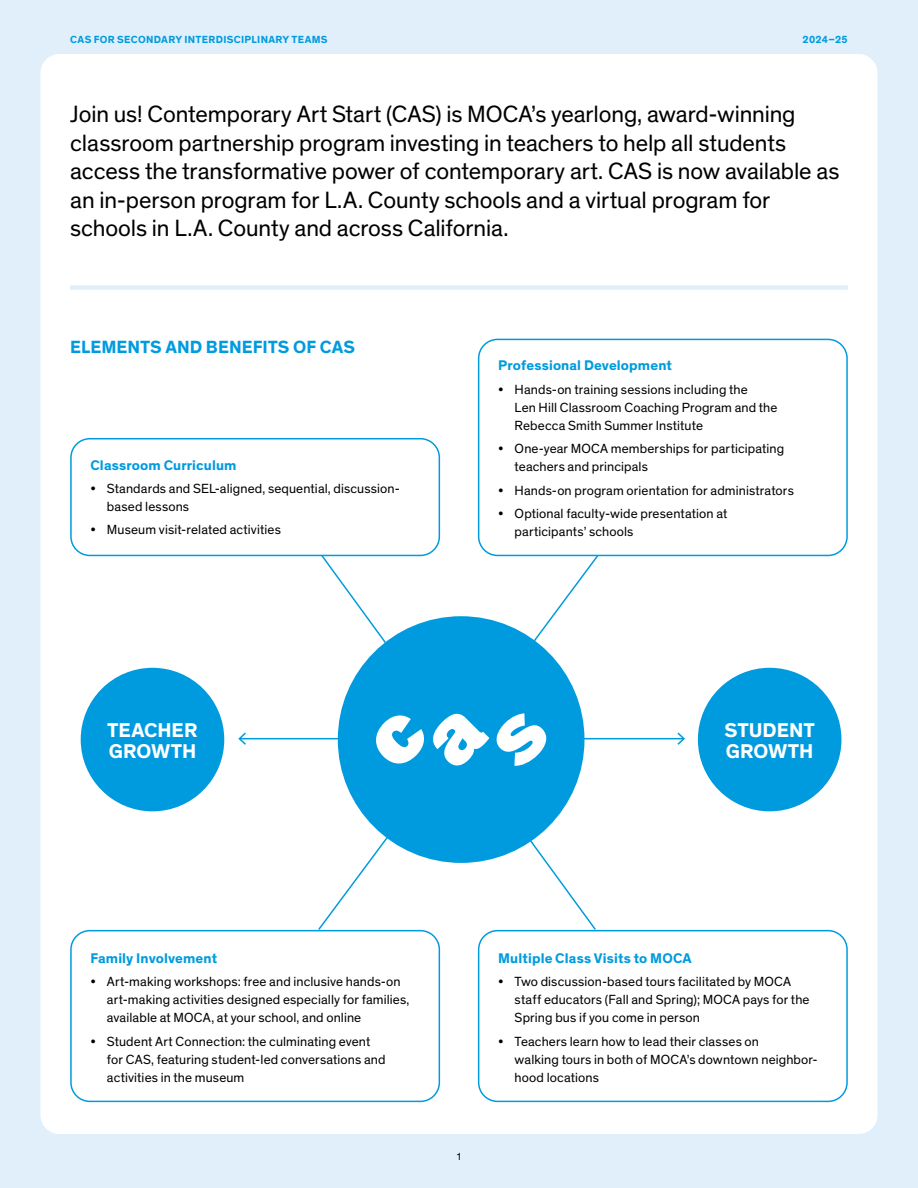
<style>
.page{position:relative;width:918px;height:1188px;background:#e1effa}
.page>*{position:absolute;margin:0;border:0;box-sizing:border-box;transform-origin:0 0}
.t1{font:24px/28.5px "Theinhardt";letter-spacing:-.005em;color:#000}
.t2{font:700 20.25px/21.5px "Theinhardt";letter-spacing:-.005em;color:#fff}
.t3{font:700 18px "Theinhardt";color:#009bdf}
.t4{font:700 14.25px "Theinhardt";letter-spacing:.01em;color:#009bdf}
.t5{font:13.5px/18px "Theinhardt";letter-spacing:.01em;color:#000}
.t6{font:700 10.5px "Theinhardt";letter-spacing:.03em;color:#009bdf}
.t7{font:10.5px "Theinhardt";color:#000}
</style>
<div class="page">
<div style="left:40px;top:54px;width:838px;height:1080px;background:#fff;border-radius:19px"></div>
<div style="left:70px;top:930px;width:370px;height:172px;border:2px solid #009bdf;border-radius:19px"></div>
<div style="left:478px;top:339px;width:370px;height:217px;border:2px solid #009bdf;border-radius:19px"></div>
<div style="left:70px;top:438px;width:370px;height:118px;border:2px solid #009bdf;border-radius:19px"></div>
<div style="left:478px;top:930px;width:370px;height:172px;border:2px solid #009bdf;border-radius:19px"></div>
<hr style="left:462px;top:738px;width:222px;height:1px;background:#009bdf">
<svg style="left:676px;top:732px;width:9px;height:13px"></svg>
<hr style="left:239px;top:738px;width:223px;height:1px;background:#009bdf">
<svg style="left:238px;top:732px;width:10px;height:13px"></svg>
<div style="left:698px;top:668px;width:143px;height:143px;background:#009bdf;border-radius:50%"></div>
<div style="left:81px;top:668px;width:143px;height:143px;background:#009bdf;border-radius:50%"></div>
<svg style="left:317px;top:553px;width:283px;height:379px"></svg>
<div style="left:70px;top:285px;width:778px;height:5px;background:#e1effa"></div>
<p class="t6" style="left:70px;top:33px;width:259px">CAS FOR SECONDARY INTERDISCIPLINARY TEAMS</p>
<p class="t6" style="left:803px;top:33px;width:47px">2024–25</p>
<p class="t1" style="left:70px;top:101px;width:771px">Join us! Contemporary Art Start (CAS) is MOCA’s yearlong, award-winning classroom partnership program investing in teachers to help all students access the transformative power of contemporary art. CAS is now available as an in-person program for L.A. County schools and a virtual program for schools in L.A. County and across California.</p>
<h3 class="t3" style="left:70px;top:336px;width:286px">ELEMENTS AND BENEFITS OF CAS</h3>
<p class="t4" style="left:90px;top:456px;width:148px">Classroom Curriculum</p>
<p class="t5" style="left:107px;top:480px;width:295px;text-indent:-16px">• Standards and SEL-aligned, sequential, discussion&shy;based lessons</p>
<p class="t5" style="left:90px;top:521px;width:192px">• Museum visit-related activities</p>
<h2 class="t2" style="left:107px;top:720px;width:92px">TEACHER<br>GROWTH</h2>
<p class="t4" style="left:498px;top:357px;width:175px">Professional Development</p>
<p class="t5" style="left:515px;top:381px;width:264px;text-indent:-16px">• Hands-on training sessions including the<br>Len Hill Classroom Coaching Program and the<br>Rebecca Smith Summer Institute</p>
<p class="t5" style="left:515px;top:440px;width:271px;text-indent:-16px">• One-year MOCA memberships for participating teachers and principals</p>
<p class="t5" style="left:498px;top:481px;width:297px">• Hands-on program orientation for administrators</p>
<p class="t5" style="left:515px;top:505px;width:214px;text-indent:-16px">• Optional faculty-wide presentation at participants’ schools</p>
<h2 class="t2" style="left:724px;top:720px;width:92px">STUDENT<br>GROWTH</h2>
<p class="t4" style="left:90px;top:949px;width:128px">Family Involvement</p>
<p class="t5" style="left:107px;top:973px;width:304px;text-indent:-16px">• Art-making workshops: free and inclusive hands-on art-making activities designed especially for families, available at MOCA, at your school, and online</p>
<p class="t5" style="left:107px;top:1033px;width:280px;text-indent:-16px">• Student Art Connection: the culminating event for CAS, featuring student-led conversations and activities in the museum</p>
<p class="t7" style="left:456px;top:1151px;width:8px">1</p>
<p class="t4" style="left:498px;top:949px;width:195px">Multiple Class Visits to MOCA</p>
<p class="t5" style="left:515px;top:973px;width:296px;text-indent:-16px">• Two discussion-based tours facilitated by MOCA staff educators (Fall and Spring); MOCA pays for the<br>Spring bus if you come in person</p>
<p class="t5" style="left:515px;top:1033px;width:304px;text-indent:-16px">• Teachers learn how to lead their classes on<br>walking tours in both of MOCA’s downtown neighbor&shy;hood locations</p>
</div>
